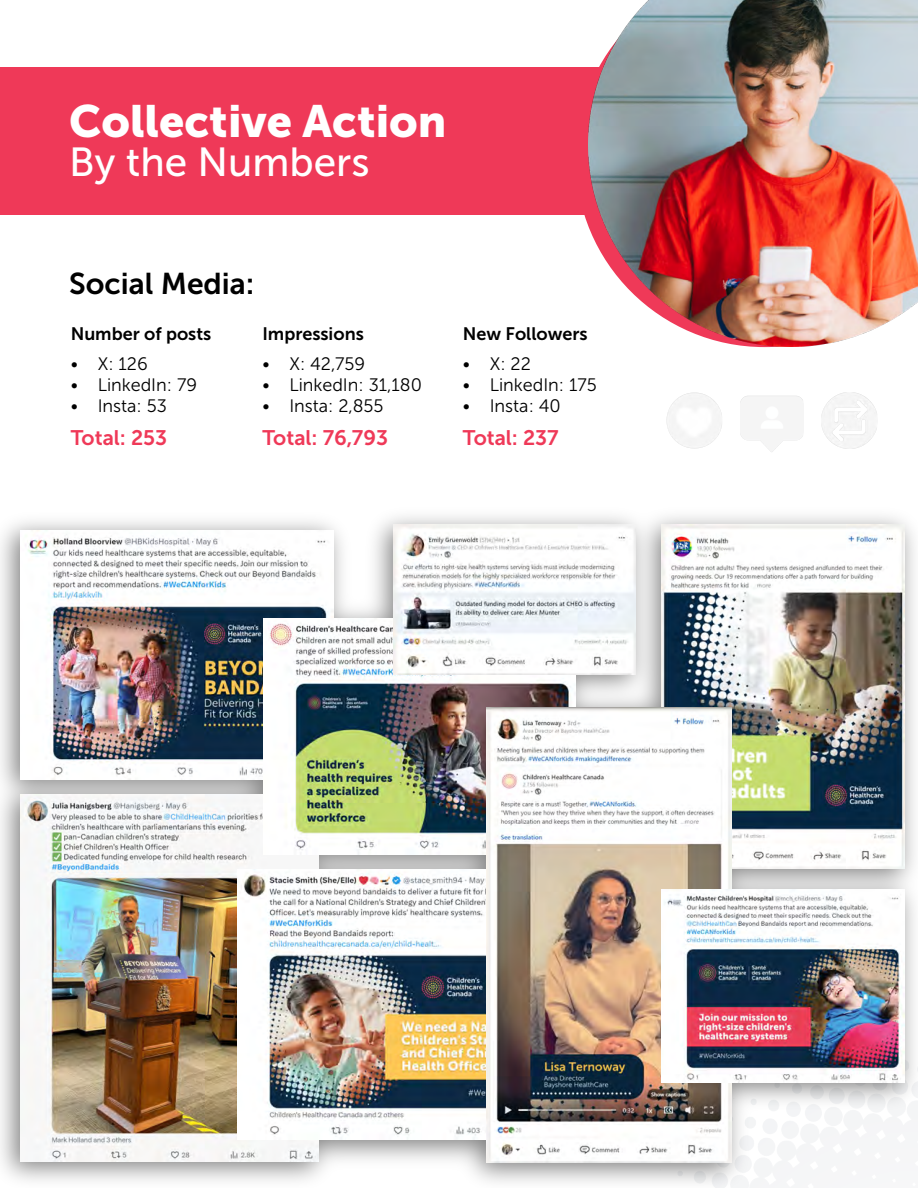
<style>
.page{position:relative;width:918px;height:1188px;background:#fff}
.page>*{position:absolute;margin:0;border:0;box-sizing:border-box;transform-origin:0 0}
.t1{font:45px "Museo Sans 900";color:#fff}
.t2{font:40.5px "Museo Sans 500";color:#fff}
.t3{font:30px "Museo Sans 700";color:#000}
.t4{font:21px "Museo Sans 700";color:#ef3958}
.t5{font:18px "Museo Sans 300";color:#000}
.t6{font:18px "Museo Sans 700";color:#000}
</style>
<div class="page">
<div style="left:0;top:67px;width:918px;height:147px;background:#ef3958"></div>
<img style="left:589px;top:0;width:329px;height:347px">
<img style="left:20px;top:795px;width:299px;height:366px">
<img style="left:662px;top:525px;width:243px;height:344px">
<img style="left:20px;top:530px;width:314px;height:249px">
<img style="left:237px;top:869px;width:250px;height:271px">
<img style="left:263px;top:618px;width:313px;height:236px">
<img style="left:393px;top:525px;width:243px;height:149px">
<img style="left:487px;top:707px;width:245px;height:455px">
<img style="left:662px;top:890px;width:243px;height:193px">
<img style="left:821px;top:392px;width:56px;height:56px">
<h1 class="t1" style="left:69px;top:96px;width:379px">Collective Action</h1>
<h2 class="t2" style="left:69px;top:140px;width:302px">By the Numbers</h2>
<h3 class="t3" style="left:69px;top:267px;width:187px">Social Media:</h3>
<p class="t6" style="left:71px;top:324px;width:142px">Number of posts</p>
<p class="t5" style="left:71px;top:354px;width:79px">• X: 126</p>
<p class="t5" style="left:71px;top:375px;width:128px">• LinkedIn: 79</p>
<p class="t5" style="left:71px;top:396px;width:98px">• Insta: 53</p>
<p class="t4" style="left:71px;top:426px;width:98px">Total: 253</p>
<p class="t6" style="left:262px;top:324px;width:103px">Impressions</p>
<p class="t5" style="left:262px;top:354px;width:104px">• X: 42,759</p>
<p class="t5" style="left:262px;top:375px;width:161px">• LinkedIn: 31,180</p>
<p class="t5" style="left:262px;top:396px;width:123px">• Insta: 2,855</p>
<p class="t4" style="left:262px;top:426px;width:127px">Total: 76,793</p>
<p class="t6" style="left:463px;top:324px;width:127px">New Followers</p>
<p class="t5" style="left:463px;top:354px;width:70px">• X: 22</p>
<p class="t5" style="left:463px;top:375px;width:136px">• LinkedIn: 175</p>
<p class="t5" style="left:463px;top:396px;width:100px">• Insta: 40</p>
<p class="t4" style="left:463px;top:426px;width:98px">Total: 237</p>
</div>
